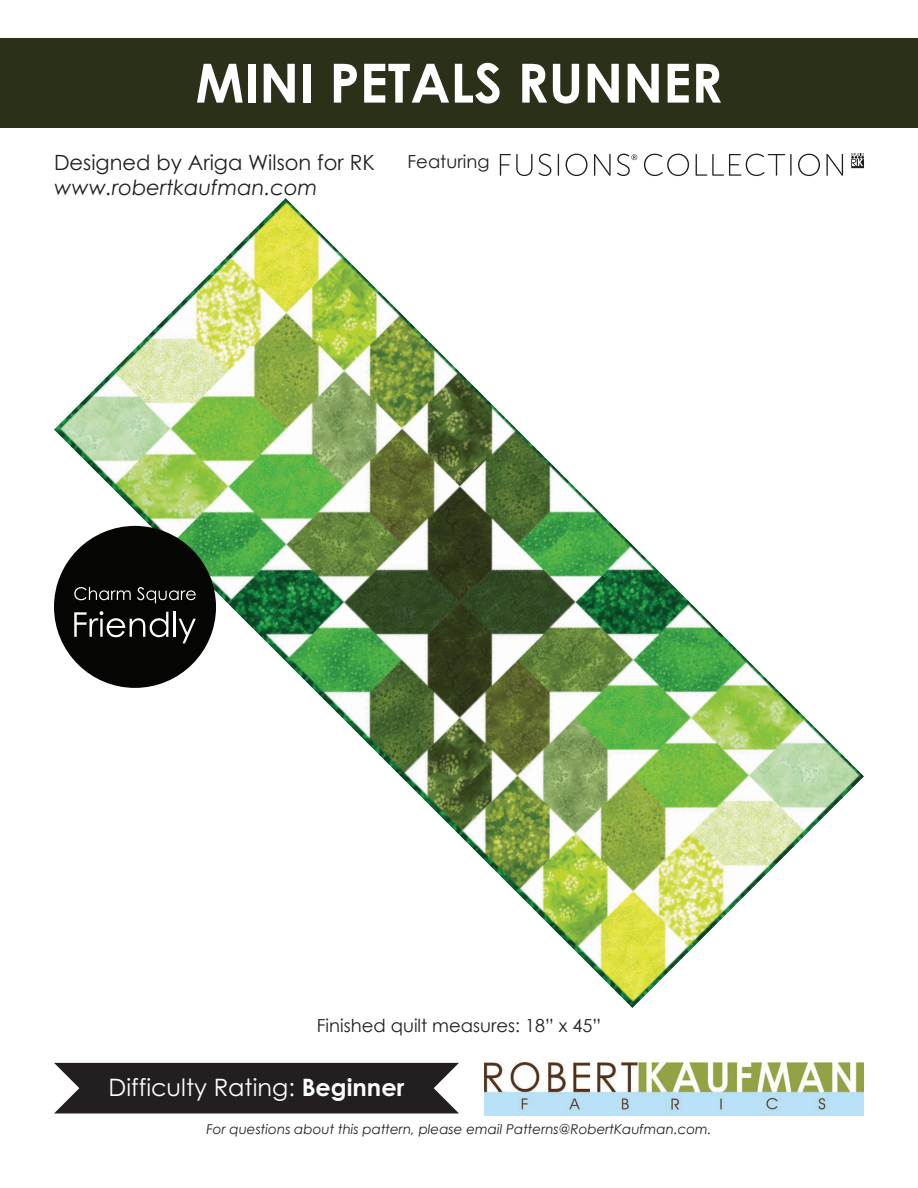
<style>
.page{position:relative;width:918px;height:1188px;background:#fff}
.page>*{position:absolute;margin:0;border:0;box-sizing:border-box;transform-origin:0 0}
.t1{font:700 67.5px "Century Gothic";color:#fff}
.t2{font:700 54px "Century Gothic";color:#fff}
.t3{font:24px "Century Gothic";color:#fff}
.t4{font:21px "Century Gothic";color:#231f20}
.t5{font:italic 21px "Century Gothic";color:#231f20}
.t6{font:18px "Century Gothic";color:#231f20}
.t7{font:italic 13.5px "Century Gothic";color:#231f20}
.s1{font-weight:700}
</style>
<div class="page">
<div style="left:0;top:38px;width:918px;height:90px;background:#2b3119"></div>
<img style="left:484px;top:1063px;width:379px;height:52px">
<img style="left:54px;top:198px;width:810px;height:810px">
<svg style="left:851px;top:153px;width:13px;height:15px"></svg>
<svg style="left:500px;top:154px;width:32px;height:22px"></svg>
<svg style="left:539px;top:154px;width:12px;height:22px"></svg>
<svg style="left:558px;top:154px;width:1px;height:22px"></svg>
<svg style="left:566px;top:154px;width:21px;height:22px"></svg>
<svg style="left:594px;top:154px;width:17px;height:22px"></svg>
<svg style="left:644px;top:154px;width:45px;height:22px"></svg>
<svg style="left:696px;top:154px;width:89px;height:22px"></svg>
<hr style="left:790px;top:154px;width:2px;height:22px;background:#231f20">
<svg style="left:798px;top:154px;width:22px;height:22px"></svg>
<svg style="left:826px;top:154px;width:17px;height:22px"></svg>
<svg style="left:617px;top:154px;width:20px;height:22px"></svg>
<div style="left:54px;top:1063px;width:405px;height:50px;background:#231f20"></div>
<div style="left:54px;top:526px;width:162px;height:162px;background:#050504;border-radius:50%"></div>
<svg style="left:74px;top:611px;width:94px;height:26px"></svg>
<hr style="left:173px;top:612px;width:3px;height:25px;background:#fff">
<svg style="left:179px;top:619px;width:17px;height:24px"></svg>
<svg style="left:74px;top:587px;width:57px;height:13px"></svg>
<svg style="left:137px;top:587px;width:59px;height:16px"></svg>
<h1 class="t1" style="left:290px;top:27px;width:334px">Just Kisses</h1>
<h2 class="t2" style="left:196px;top:42px;width:529px">MINI PETALS RUNNER</h2>
<h3 class="t4" style="left:54px;top:148px;width:322px">Designed by Ariga Wilson for RK</h3>
<h3 class="t5" style="left:54px;top:173px;width:265px">www.robertkaufman.com</h3>
<h3 class="t6" style="left:408px;top:148px;width:83px">Featuring</h3>
<h3 class="t6" style="left:317px;top:1013px;width:286px">Finished quilt measures: 18” x 45”</h3>
<h3 class="t3" style="left:109px;top:1070px;width:297px">Difficulty Rating: <span class="s1">Beginner</span></h3>
<p class="t7" style="left:206px;top:1120px;width:507px">For questions about this pattern, please email Patterns@RobertKaufman.com.</p>
</div>
